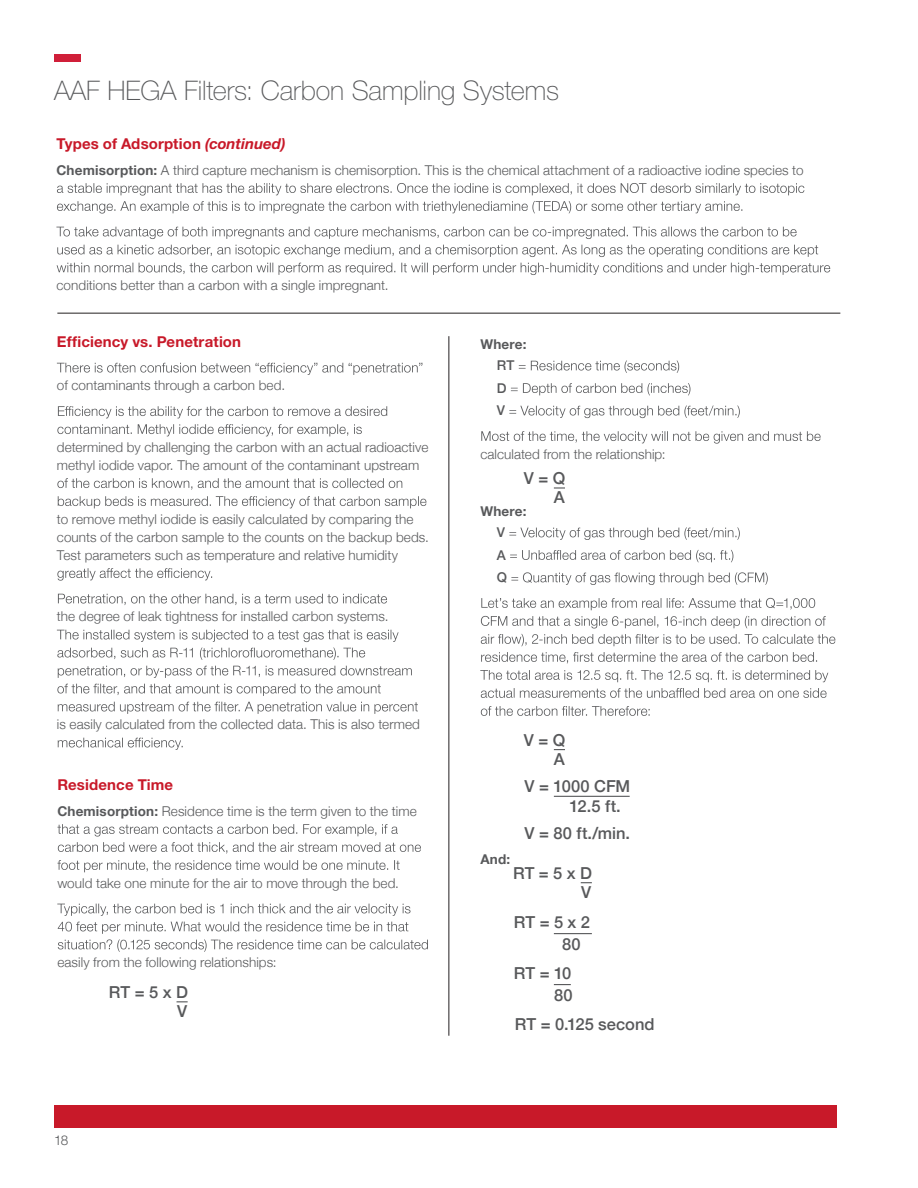
<style>
.page{position:relative;width:918px;height:1188px;background:#fff}
.page>*{position:absolute;margin:0;border:0;box-sizing:border-box;transform-origin:0 0}
.t1{font:100 27px "Helvetica Neue LT Std";letter-spacing:-.005em;color:#58595b}
.t2{font:500 16.5px/19.2px "Helvetica Neue";color:#58595b;text-align:right}
.t3{font:700 15px "Helvetica Neue LT Std";letter-spacing:.01em;color:#c81929}
.t4{font:300 13.5px/18px "Helvetica Neue";letter-spacing:.005em;color:#58595b}
.t5{font:700 13.5px "Helvetica Neue";letter-spacing:.015em;color:#58595b}
.t6{font:500 13.5px/22.5px "Helvetica Neue";color:#58595b}
.t7{font:300 13.5px "Helvetica Neue LT Std";color:#58595b}
.s1{font-style:italic}
.s2{font-weight:700}
</style>
<div class="page">
<div style="left:54px;top:1105px;width:783px;height:22px;background:#c81929"></div>
<svg style="left:57px;top:183px;width:747px;height:31px"></svg>
<svg style="left:56px;top:227px;width:741px;height:12px"></svg>
<svg style="left:57px;top:245px;width:761px;height:12px"></svg>
<svg style="left:57px;top:263px;width:773px;height:12px"></svg>
<svg style="left:57px;top:363px;width:365px;height:12px"></svg>
<svg style="left:58px;top:406px;width:329px;height:12px"></svg>
<svg style="left:57px;top:424px;width:305px;height:12px"></svg>
<svg style="left:57px;top:478px;width:345px;height:12px"></svg>
<svg style="left:58px;top:496px;width:368px;height:12px"></svg>
<svg style="left:57px;top:568px;width:155px;height:13px"></svg>
<svg style="left:58px;top:594px;width:329px;height:11px"></svg>
<svg style="left:57px;top:630px;width:342px;height:30px"></svg>
<svg style="left:58px;top:666px;width:354px;height:12px"></svg>
<svg style="left:57px;top:684px;width:324px;height:12px"></svg>
<svg style="left:58px;top:702px;width:360px;height:12px"></svg>
<svg style="left:58px;top:738px;width:125px;height:12px"></svg>
<svg style="left:57px;top:824px;width:364px;height:30px"></svg>
<svg style="left:57px;top:860px;width:343px;height:12px"></svg>
<svg style="left:57px;top:904px;width:354px;height:12px"></svg>
<svg style="left:58px;top:922px;width:370px;height:30px"></svg>
<hr style="left:554px;top:933px;width:38px;height:1px;background:#58595b">
<svg style="left:554px;top:984px;width:17px;height:1px"></svg>
<svg style="left:554px;top:487px;width:11px;height:2px"></svg>
<hr style="left:554px;top:796px;width:76px;height:1px;background:#58595b">
<svg style="left:519px;top:361px;width:160px;height:12px"></svg>
<svg style="left:511px;top:383px;width:179px;height:12px"></svg>
<svg style="left:509px;top:406px;width:231px;height:12px"></svg>
<svg style="left:481px;top:431px;width:340px;height:13px"></svg>
<svg style="left:509px;top:527px;width:231px;height:13px"></svg>
<svg style="left:510px;top:550px;width:223px;height:12px"></svg>
<svg style="left:511px;top:572px;width:257px;height:13px"></svg>
<svg style="left:481px;top:598px;width:334px;height:12px"></svg>
<svg style="left:481px;top:616px;width:345px;height:12px"></svg>
<svg style="left:481px;top:634px;width:354px;height:12px"></svg>
<svg style="left:481px;top:652px;width:336px;height:12px"></svg>
<svg style="left:480px;top:670px;width:348px;height:12px"></svg>
<svg style="left:481px;top:688px;width:346px;height:10px"></svg>
<svg style="left:481px;top:706px;width:169px;height:10px"></svg>
<hr style="left:57px;top:313px;width:783px;height:1px;background:#231f20">
<hr style="left:449px;top:336px;width:1px;height:700px;background:#231f20">
<div style="left:54px;top:54px;width:26px;height:7px;background:#d01f39"></div>
<h1 class="t1" style="left:54px;top:75px;width:507px">AAF HEGA Filters: Carbon Sampling Systems</h1>
<p class="t3" style="left:57px;top:135px;width:231px">Types of Adsorption <span class="s1">(continued)</span></p>
<p class="t4" style="left:57px;top:160px;width:749px"><span class="s2">Chemisorption:</span> A third capture mechanism is chemisorption. This is the chemical attachment of a radioactive iodine species to</p>
<p class="t4" style="left:57px;top:275px;width:334px">conditions better than a carbon with a single impregnant.</p>
<p class="t3" style="left:57px;top:332px;width:186px">Efficiency vs. Penetration</p>
<p class="t4" style="left:57px;top:376px;width:230px">of contaminants through a carbon bed.</p>
<p class="t4" style="left:57px;top:437px;width:373px">determined by challenging the carbon with an actual radioactive methyl iodide vapor. The amount of the contaminant upstream</p>
<p class="t4" style="left:57px;top:509px;width:374px">to remove methyl iodide is easily calculated by comparing the counts of the carbon sample to the counts on the backup beds.<br>Test parameters such as temperature and relative humidity</p>
<p class="t4" style="left:57px;top:607px;width:333px">the degree of leak tightness for installed carbon systems.</p>
<p class="t4" style="left:57px;top:715px;width:365px">is easily calculated from the collected data. This is also termed</p>
<p class="t3" style="left:57px;top:776px;width:117px">Residence Time</p>
<p class="t4" style="left:57px;top:801px;width:361px"><span class="s2">Chemisorption:</span> Residence time is the term given to the time</p>
<p class="t4" style="left:57px;top:873px;width:343px">would take one minute for the air to move through the bed.</p>
<p class="t4" style="left:57px;top:952px;width:221px">easily from the following relationships:</p>
<p class="t2" style="left:109px;top:981px;width:81px">RT= 5 xD<br>V</p>
<p class="t7" style="left:54px;top:1132px;width:16px">18</p>
<p class="t5" style="left:480px;top:334px;width:48px">Where:</p>
<p class="t6" style="left:497px;top:353px;width:19px">RT<br>D<br>V</p>
<p class="t4" style="left:480px;top:444px;width:187px">calculated from the relationship:</p>
<p class="t2" style="left:524px;top:467px;width:43px">V=Q<br>A</p>
<p class="t5" style="left:480px;top:501px;width:48px">Where:</p>
<p class="t6" style="left:497px;top:520px;width:12px">V<br>A<br>Q</p>
<p class="t2" style="left:524px;top:729px;width:43px">V=Q<br>A</p>
<p class="t2" style="left:525px;top:776px;width:107px">V = 1000 CFM</p>
<p class="t2" style="left:569px;top:795px;width:53px">12.5 ft.</p>
<p class="t2" style="left:525px;top:822px;width:107px">V = 80 ft./min.</p>
<p class="t2" style="left:513px;top:862px;width:81px">RT=5xD<br>V</p>
<p class="t2" style="left:562px;top:910px;width:29px;line-height:21.5px;text-align:left;text-indent:-48px">RT=5x2<br>80</p>
<p class="t2" style="left:514px;top:961px;width:60px;line-height:21.5px">RT = 10<br>80</p>
<p class="t5" style="left:480px;top:849px;width:31px">And:</p>
<p class="t2" style="left:515px;top:1013px;width:141px">RT = 0.125 second</p>
</div>
